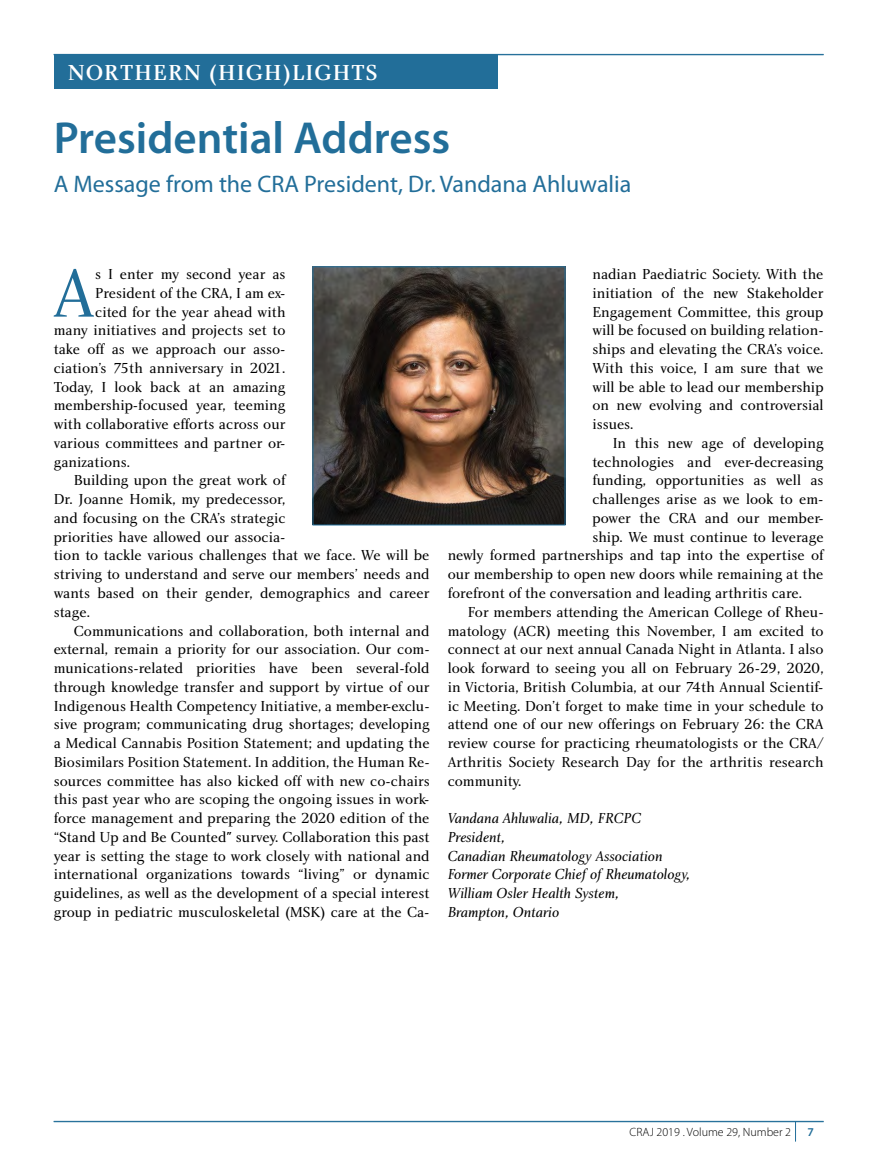
<style>
.page{position:relative;width:878px;height:1175px;background:#fff}
.page>*{position:absolute;margin:0;border:0;box-sizing:border-box;transform-origin:0 0}
.t1{font:71.25px "Charlotte Book Plain";color:#226e99}
.t2{font:600 45px "Myriad Pro";color:#226e99}
.t3{font:24px "Myriad Pro";color:#226e99}
.t4{font:22.5px "Charlotte Medium Plain";letter-spacing:.05em;color:#fff}
.t5{font:15px/18.8px "Charlotte Book Plain";color:#000;text-align:justify}
.t6{font:15px/18.8px "Charlotte Book Italic Plain";color:#000}
.t7{font:300 12px "Myriad Pro";color:#000}
.t8{font:600 12px "Myriad Pro";color:#226e99}
</style>
<div class="page">
<hr style="left:54px;top:1120px;width:769px;height:1px;background:#226e99">
<svg style="left:795px;top:1122px;width:1px;height:19px"></svg>
<hr style="left:54px;top:54px;width:769px;height:1px;background:#226e99">
<div style="left:54px;top:55px;width:443px;height:34px;background:#226e99"></div>
<hr style="left:54px;top:1121px;width:769px;height:1px;background:#226e99">
<img style="left:314px;top:268px;width:249px;height:255px">
<div style="left:312px;top:266px;width:253px;height:259px;border:1px solid #226e99"></div>
<h3 class="t4" style="left:68px;top:59px;width:59px">PAGE</h3>
<h3 class="t4" style="left:167px;top:59px;width:64px">ADER</h3>
<h3 class="t4" style="left:68px;top:59px;width:311px">NORTHERN (HIGH)LIGHTS</h3>
<h2 class="t2" style="left:54px;top:113px;width:398px">Presidential Address</h2>
<h3 class="t3" style="left:54px;top:171px;width:579px">A Message from the CRA President, Dr. Vandana Ahluwalia</h3>
<h1 class="t1" style="left:53px;top:250px;width:43px">A</h1>
<p class="t5" style="left:95px;top:264px;width:192px">s I enter my second year as</p>
<p class="t5" style="left:95px;top:283px;width:192px">President of the CRA, I am ex-</p>
<p class="t5" style="left:95px;top:302px;width:192px">cited for the year ahead with</p>
<p class="t5" style="left:54px;top:321px;width:233px">many initiatives and projects set to</p>
<p class="t5" style="left:54px;top:339px;width:233px">take off as we approach our asso-</p>
<p class="t5" style="left:54px;top:358px;width:233px">ciation’s 75th anniversary in 2021.</p>
<p class="t5" style="left:54px;top:377px;width:233px">Today, I look back at an amazing</p>
<p class="t5" style="left:54px;top:396px;width:233px">membership-focused year, teeming</p>
<p class="t5" style="left:54px;top:414px;width:233px">with collaborative efforts across our</p>
<p class="t5" style="left:54px;top:433px;width:233px">various committees and partner or-</p>
<p class="t5" style="left:54px;top:452px;width:78px">ganizations.</p>
<p class="t5" style="left:74px;top:471px;width:213px">Building upon the great work of</p>
<p class="t5" style="left:54px;top:489px;width:233px">Dr. Joanne Homik, my predecessor,</p>
<p class="t5" style="left:54px;top:508px;width:233px">and focusing on the CRA’s strategic</p>
<p class="t5" style="left:54px;top:527px;width:233px">priorities have allowed our associa-</p>
<p class="t5" style="left:54px;top:546px;width:377px">tion to tackle various challenges that we face. We will be</p>
<p class="t5" style="left:54px;top:564px;width:377px">striving to understand and serve our members’ needs and</p>
<p class="t5" style="left:54px;top:583px;width:377px">wants based on their gender, demographics and career</p>
<p class="t5" style="left:54px;top:602px;width:38px">stage.</p>
<p class="t5" style="left:74px;top:621px;width:357px">Communications and collaboration, both internal and</p>
<p class="t5" style="left:54px;top:639px;width:377px">external, remain a priority for our association. Our com-</p>
<p class="t5" style="left:54px;top:658px;width:377px">munications-related priorities have been several-fold</p>
<p class="t5" style="left:54px;top:677px;width:377px">through knowledge transfer and support by virtue of our</p>
<p class="t5" style="left:54px;top:696px;width:377px">Indigenous Health Competency Initiative, a member-exclu-</p>
<p class="t5" style="left:54px;top:714px;width:377px">sive program; communicating drug shortages; developing</p>
<p class="t5" style="left:54px;top:733px;width:377px">a Medical Cannabis Position Statement; and updating the</p>
<p class="t5" style="left:54px;top:752px;width:377px">Biosimilars Position Statement. In addition, the Human Re-</p>
<p class="t5" style="left:54px;top:771px;width:377px">sources committee has also kicked off with new co-chairs</p>
<p class="t5" style="left:54px;top:789px;width:377px">this past year who are scoping the ongoing issues in work-</p>
<p class="t5" style="left:54px;top:808px;width:377px">force management and preparing the 2020 edition of the</p>
<p class="t5" style="left:54px;top:827px;width:377px">“Stand Up and Be Counted" survey. Collaboration this past</p>
<p class="t5" style="left:54px;top:846px;width:377px">year is setting the stage to work closely with national and</p>
<p class="t5" style="left:54px;top:864px;width:377px">international organizations towards “living” or dynamic</p>
<p class="t5" style="left:54px;top:883px;width:377px">guidelines, as well as the development of a special interest</p>
<p class="t5" style="left:54px;top:902px;width:377px">group in pediatric musculoskeletal (MSK) care at the Ca-</p>
<p class="t5" style="left:592px;top:264px;width:233px">nadian Paediatric Society. With the initiation of the new Stakeholder Engagement Committee, this group will be focused on building relation&shy;ships and elevating the CRA’s voice.<br>With this voice, I am sure that we will be able to lead our membership on new evolving and controversial issues.</p>
<p class="t5" style="left:612px;top:433px;width:212px">In this new age of developing</p>
<p class="t5" style="left:592px;top:452px;width:233px">technologies and ever-decreasing</p>
<p class="t5" style="left:592px;top:471px;width:233px">funding, opportunities as well as</p>
<p class="t5" style="left:592px;top:489px;width:233px">challenges arise as we look to em-</p>
<p class="t5" style="left:592px;top:508px;width:233px">power the CRA and our member-</p>
<p class="t5" style="left:592px;top:527px;width:233px">ship. We must continue to leverage</p>
<p class="t5" style="left:447px;top:546px;width:377px">newly formed partnerships and tap into the expertise of</p>
<p class="t5" style="left:447px;top:564px;width:377px">our membership to open new doors while remaining at the</p>
<p class="t5" style="left:447px;top:583px;width:356px">forefront of the conversation and leading arthritis care.</p>
<p class="t5" style="left:468px;top:602px;width:357px">For members attending the American College of Rheu-</p>
<p class="t5" style="left:447px;top:621px;width:377px">matology (ACR) meeting this November, I am excited to</p>
<p class="t5" style="left:447px;top:639px;width:377px">connect at our next annual Canada Night in Atlanta. I also</p>
<p class="t5" style="left:447px;top:658px;width:377px">look forward to seeing you all on February 26-29, 2020,</p>
<p class="t5" style="left:447px;top:677px;width:377px">in Victoria, British Columbia, at our 74th Annual Scientif-</p>
<p class="t5" style="left:447px;top:696px;width:377px">ic Meeting. Don’t forget to make time in your schedule to</p>
<p class="t5" style="left:447px;top:714px;width:377px">attend one of our new offerings on February 26: the CRA</p>
<p class="t5" style="left:447px;top:733px;width:377px">review course for practicing rheumatologists or the CRA/</p>
<p class="t5" style="left:447px;top:752px;width:377px">Arthritis Society Research Day for the arthritis research</p>
<p class="t5" style="left:447px;top:771px;width:75px">community.</p>
<p class="t6" style="left:447px;top:808px;width:244px">Vandana Ahluwalia, MD, FRCPC<br>President,<br>Canadian Rheumatology Association<br>Former Corporate Chief of Rheumatology,<br>William Osler Health System,<br>Brampton, Ontario</p>
<p class="t7" style="left:629px;top:1125px;width:163px">CRAJ 2019 . Volume 29, Number 2</p>
<p class="t8" style="left:807px;top:1125px;width:8px">7</p>
</div>
